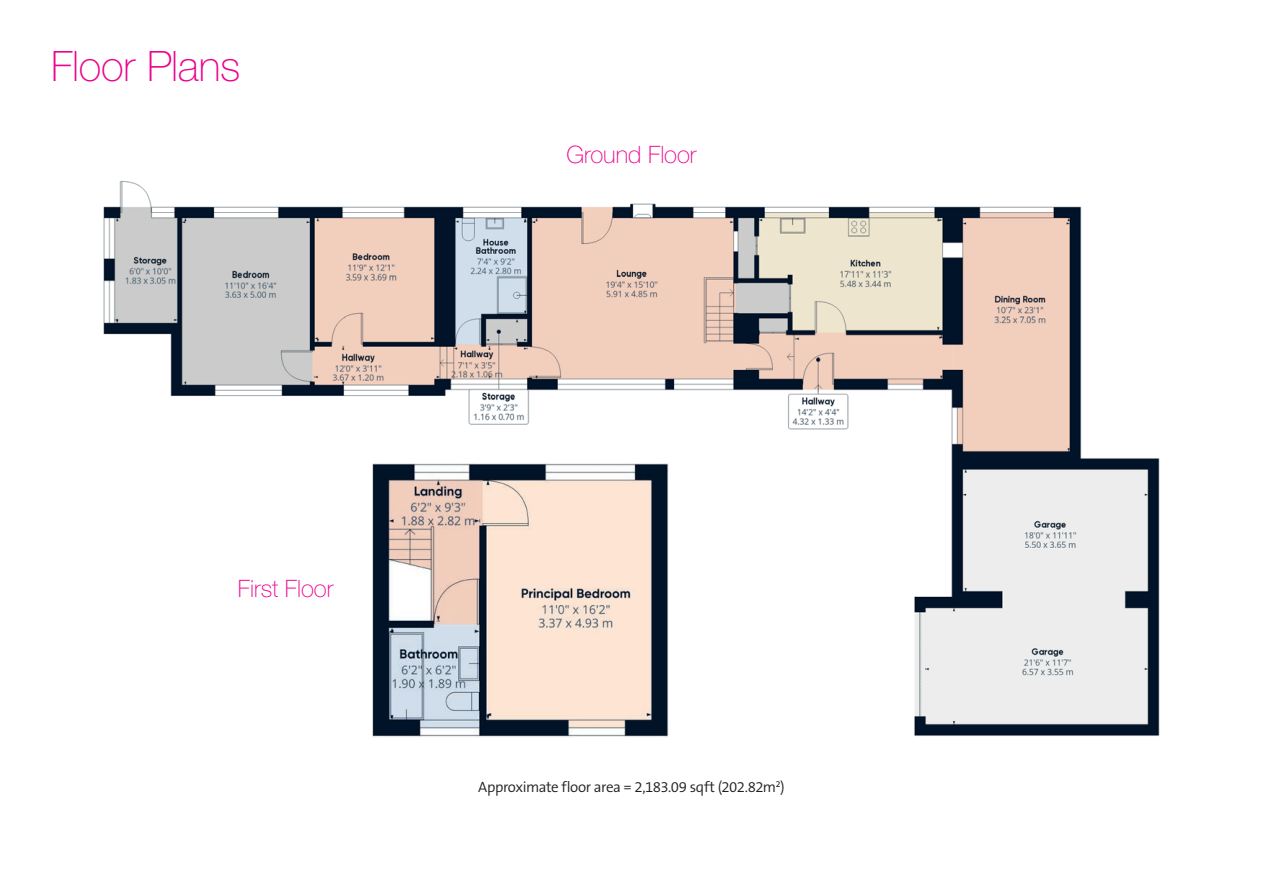
<style>
.page{position:relative;width:1263px;height:893px;background:#fff}
.page>*{position:absolute;margin:0;border:0;box-sizing:border-box;transform-origin:0 0}
.t1{font:100 42px "Helvetica Neue LT Std";letter-spacing:-.01em;color:#ed028c}
.t2{font:100 24px "Helvetica Neue LT Std";letter-spacing:-.005em;color:#ed028c}
.t3{font:300 15px "The Sans B4";letter-spacing:-.025em;color:#231f20}
</style>
<div class="page">
<img style="left:103px;top:181px;width:1057px;height:557px">
<img style="left:372px;top:463px;width:296px;height:274px">
<h1 class="t1" style="left:51px;top:42px;width:191px">Floor Plans</h1>
<h2 class="t2" style="left:566px;top:141px;width:132px">Ground Floor</h2>
<h2 class="t2" style="left:238px;top:574px;width:97px">First Floor</h2>
<p class="t3" style="left:478px;top:779px;width:308px">Approximate floor area = 2,183.09 sqft (202.82m<sup>2</sup>)</p>
</div>
